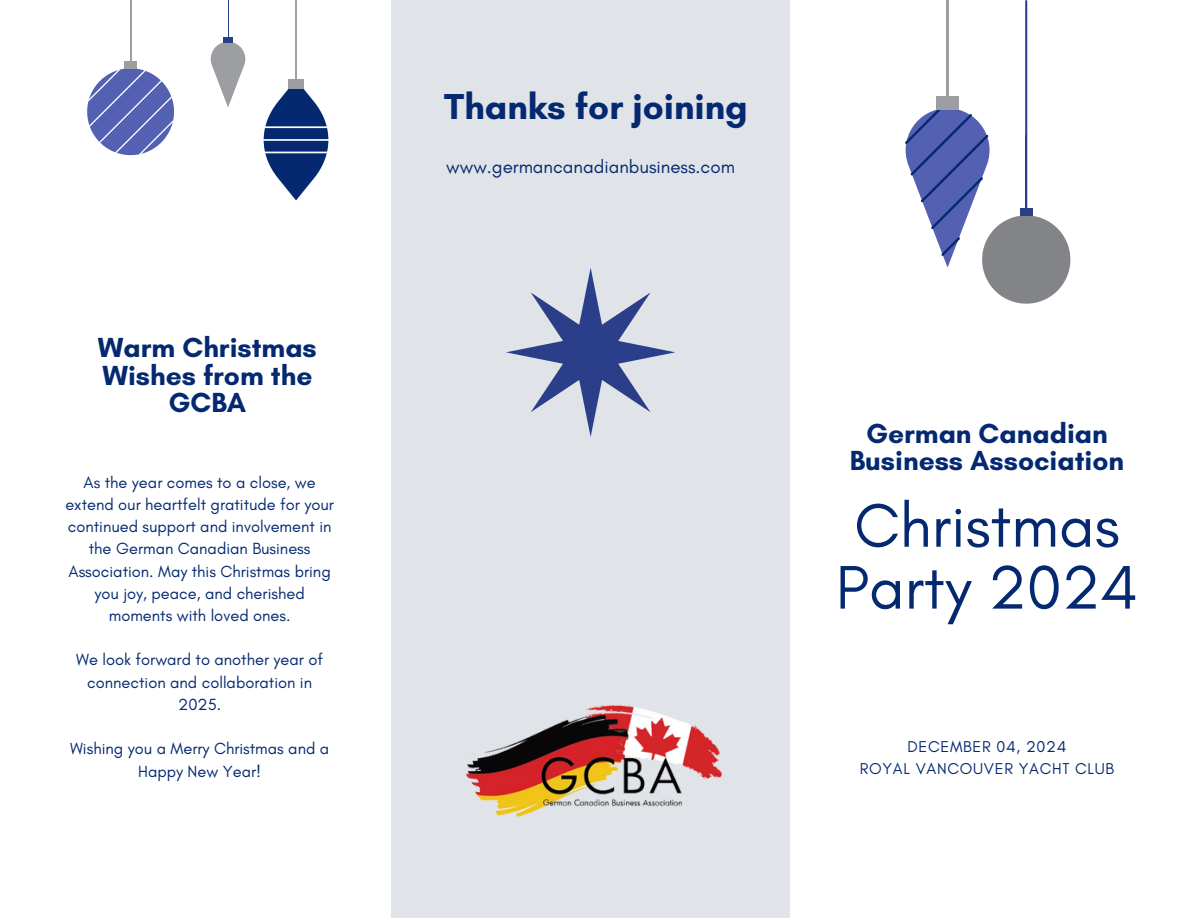
<style>
.page{position:relative;width:1188px;height:918px;background:#fff}
.page>*{position:absolute;margin:0;border:0;box-sizing:border-box;transform-origin:0 0}
.t1{font:62.55px/61.8px "Glacial Indifference";color:#042971}
.t2{font:700 36.75px "Glacial Indifference";color:#042971}
.t3{font:700 28.2px/27.5px "Glacial Indifference";color:#042971;text-align:center}
.t4{font:18.75px "Glacial Indifference";color:#042971}
.t5{font:16.5px/22.2px "Glacial Indifference";color:#042971;text-align:center}
.t6{font:16.05px/21.3px "Glacial Indifference";letter-spacing:.045em;color:#042971;text-align:center}
</style>
<div class="page">
<div style="left:392px;top:0;width:398px;height:918px;background:#e0e3e7"></div>
<div style="left:936px;top:96px;width:23px;height:14px;background:#9c9ea1"></div>
<hr style="left:946px;top:0;width:3px;height:105px;background:#9c9ea1">
<svg style="left:905px;top:105px;width:165px;height:199px"></svg>
<div style="left:1020px;top:208px;width:12px;height:8px;background:#2a3e8a"></div>
<hr style="left:1025px;top:1px;width:2px;height:210px;background:#2a3e8a">
<svg style="left:506px;top:268px;width:169px;height:169px"></svg>
<svg style="left:264px;top:89px;width:64px;height:111px"></svg>
<hr style="left:263px;top:139px;width:66px;height:2px;background:#fff">
<hr style="left:264px;top:152px;width:64px;height:1px;background:#fff">
<div style="left:288px;top:79px;width:16px;height:10px;background:#9c9ea1"></div>
<hr style="left:295px;top:0;width:2px;height:86px;background:#9c9ea1">
<hr style="left:264px;top:126px;width:64px;height:2px;background:#fff">
<svg style="left:210px;top:42px;width:36px;height:65px"></svg>
<div style="left:223px;top:37px;width:10px;height:5px;background:#2a3e8a"></div>
<hr style="left:228px;top:0;width:1px;height:40px;background:#2a3e8a">
<div style="left:125px;top:61px;width:12px;height:8px;background:#9c9ea1"></div>
<hr style="left:130px;top:0;width:1px;height:66px;background:#9c9ea1">
<svg style="left:87px;top:68px;width:87px;height:87px"></svg>
<img style="left:466px;top:705px;width:256px;height:111px">
<h4 class="t3" style="left:98px;top:334px;width:220px">Warm Christmas<br>Wishes from the<br>GCBA</h4>
<p class="t5" style="left:65px;top:471px;width:270px">As the year comes to a close, we extend our heartfelt gratitude for your continued support and involvement in the German Canadian Business<br>Association. May this Christmas bring you joy, peace, and cherished moments with loved ones.</p>
<p class="t5" style="left:76px;top:649px;width:248px">We look forward to another year of connection and collaboration in<br>2025.</p>
<p class="t5" style="left:70px;top:738px;width:261px">Wishing you a Merry Christmas and a<br>Happy New Year!</p>
<h3 class="t2" style="left:444px;top:84px;width:305px">Thanks for joining</h3>
<p class="t4" style="left:446px;top:155px;width:290px">www.germancanadianbusiness.com</p>
<p class="t3" style="left:850px;top:419px;width:276px">German Canadian<br>Business Association</p>
<p class="t1" style="left:836px;top:494px;width:304px">Christmas<br>Party 2024</p>
<h2 class="t6" style="left:860px;top:736px;width:256px">DECEMBER 04, 2024<br>ROYAL VANCOUVER YACHT CLUB</h2>
</div>
